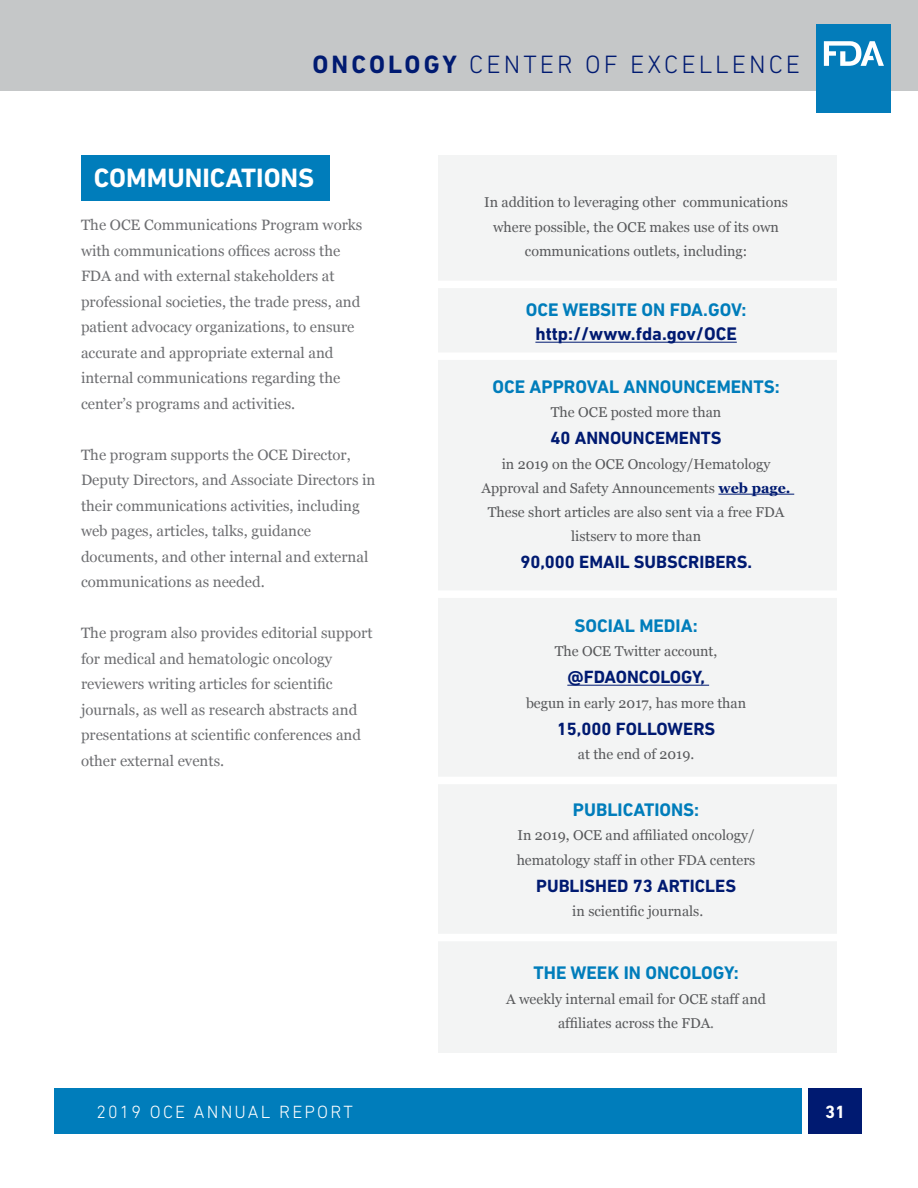
<style>
.page{position:relative;width:918px;height:1188px;background:#fff}
.page>*{position:absolute;margin:0;border:0;box-sizing:border-box;transform-origin:0 0}
.t1{font:700 27px "DIN Next LT Pro";color:#fff}
.t2{font:300 25.5px "DIN Next LT Pro";letter-spacing:.12em;color:#001a71}
.Body_Paragraph{font:700 18.6px "DIN Next LT Pro";color:#007dbb}
.Body_Paragraph-2{font:700 18.6px/24.3px "DIN Next LT Pro";color:#001a71;text-align:center}
.Body_Paragraph-3{font:700 18px "DIN Next LT Pro";color:#001a71}
.t3{font:300 18px "DIN Next LT Pro";letter-spacing:.12em;color:#fff}
.t4{font:700 18px "DIN Next LT Pro";color:#fff}
.Body_Paragraph-4{font:15px/25.5px "Georgia";color:#6d6e71}
.Body_Paragraph-5{font:14.25px/24.3px "Georgia";color:#58595b;text-align:center}
.s1{font-weight:700}
.s2{color:#007dbb}
.s3{font-weight:700;color:#001a71}
.s4{color:#6d6e71}
</style>
<div class="page">
<div style="left:0;top:0;width:918px;height:91px;background:#c5c7c8"></div>
<div style="left:808px;top:1089px;width:54px;height:45px;background:#001a71"></div>
<div style="left:54px;top:1089px;width:747px;height:45px;background:#007dbb"></div>
<div style="left:816px;top:24px;width:75px;height:89px;background:#037cba"></div>
<svg style="left:824px;top:41px;width:60px;height:25px"></svg>
<div style="left:81px;top:155px;width:249px;height:46px;background:#007dbb"></div>
<div style="left:438px;top:155px;width:399px;height:898px;background:#f3f4f4"></div>
<hr style="left:535px;top:342px;width:202px;height:1px;background:#001a71">
<hr style="left:718px;top:494px;width:76px;height:1px;background:#001a71">
<hr style="left:567px;top:685px;width:142px;height:1px;background:#001a71">
<div style="left:431px;top:281px;width:423px;height:7px;background:#fff"></div>
<div style="left:431px;top:352px;width:423px;height:8px;background:#fff"></div>
<div style="left:431px;top:590px;width:423px;height:8px;background:#fff"></div>
<div style="left:431px;top:777px;width:423px;height:7px;background:#fff"></div>
<div style="left:431px;top:934px;width:423px;height:7px;background:#fff"></div>
<h2 class="t2" style="left:313px;top:50px;width:489px"><span class="s1">ONCOLOGY</span> CENTER OF EXCELLENCE</h2>
<h1 class="t1" style="left:94px;top:162px;width:222px">COMMUNICATIONS</h1>
<p class="Body_Paragraph-4" style="left:81px;top:213px;width:283px">The OCE Communications Program works with communications offices across the FDA and with external stakeholders at professional societies, the trade press, and patient advocacy organizations, to ensure accurate and appropriate external and internal communications regarding the center’s programs and activities.</p>
<p class="Body_Paragraph-4" style="left:81px;top:442px;width:296px">The program supports the OCE Director, Deputy Directors, and Associate Directors in their communications activities, including web pages, articles, talks, guidance documents, and other internal and external communications as needed.</p>
<p class="Body_Paragraph-4" style="left:81px;top:621px;width:293px">The program also provides editorial support for medical and hematologic oncology reviewers writing articles for scientific</p>
<p class="Body_Paragraph-4" style="left:81px;top:697px;width:282px">journals, as well as research abstracts and presentations at scientific conferences and other external events.</p>
<p class="t3" style="left:96px;top:1101px;width:258px">2019 OCE ANNUAL REPORT</p>
<p class="Body_Paragraph-5" style="left:484px;top:190px;width:305px">In addition to leveraging other communications where possible, the OCE makes use of its own communications outlets, including:</p>
<p class="Body_Paragraph-2" style="left:526px;top:298px;width:222px"><span class="s2">OCE WEBSITE ON FDA.GOV: </span>http://www.fda.gov/OCE</p>
<p class="Body_Paragraph" style="left:492px;top:376px;width:289px">OCE APPROVAL ANNOUNCEMENTS:</p>
<p class="Body_Paragraph-5" style="left:551px;top:400px;width:172px">The OCE posted more than</p>
<p class="Body_Paragraph-3" style="left:551px;top:428px;width:173px">40 ANNOUNCEMENTS</p>
<p class="Body_Paragraph-5" style="left:482px;top:452px;width:311px">in 2019 on the OCE Oncology/Hematology Approval and Safety Announcements <span class="s3">web page.<br></span>These short articles are also sent via a free FDA listserv to more than</p>
<p class="Body_Paragraph-3" style="left:520px;top:552px;width:233px">90,000 EMAIL SUBSCRIBERS.</p>
<p class="Body_Paragraph" style="left:574px;top:615px;width:125px">SOCIAL MEDIA:</p>
<p class="Body_Paragraph-5" style="left:555px;top:639px;width:164px">The OCE Twitter account,</p>
<p class="Body_Paragraph-3" style="left:567px;top:667px;width:139px">@FDAONCOLOGY,</p>
<p class="Body_Paragraph-5" style="left:526px;top:691px;width:222px">begun in early 2017, has more than</p>
<p class="Body_Paragraph-3" style="left:557px;top:718px;width:160px">15,000 FOLLOWERS</p>
<p class="Body_Paragraph-5" style="left:578px;top:742px;width:118px">at the end of 2019.</p>
<p class="Body_Paragraph" style="left:573px;top:799px;width:128px">PUBLICATIONS:</p>
<p class="Body_Paragraph-5" style="left:517px;top:823px;width:240px;text-align:left">In 2019, OCE and affiliated oncology/ hematology staff in other FDA centers</p>
<p class="Body_Paragraph-3" style="left:536px;top:875px;width:201px">PUBLISHED 73 ARTICLES</p>
<p class="Body_Paragraph-5" style="left:572px;top:899px;width:133px">in scientific journals.</p>
<p class="Body_Paragraph" style="left:534px;top:962px;width:207px">THE WEEK IN ONCOLOGY:</p>
<p class="Body_Paragraph-5" style="left:506px;top:987px;width:261px">A weekly internal email for OCE staff and affiliates across the FDA<span class="s4">.</span></p>
<p class="t4" style="left:825px;top:1101px;width:22px">31</p>
</div>
